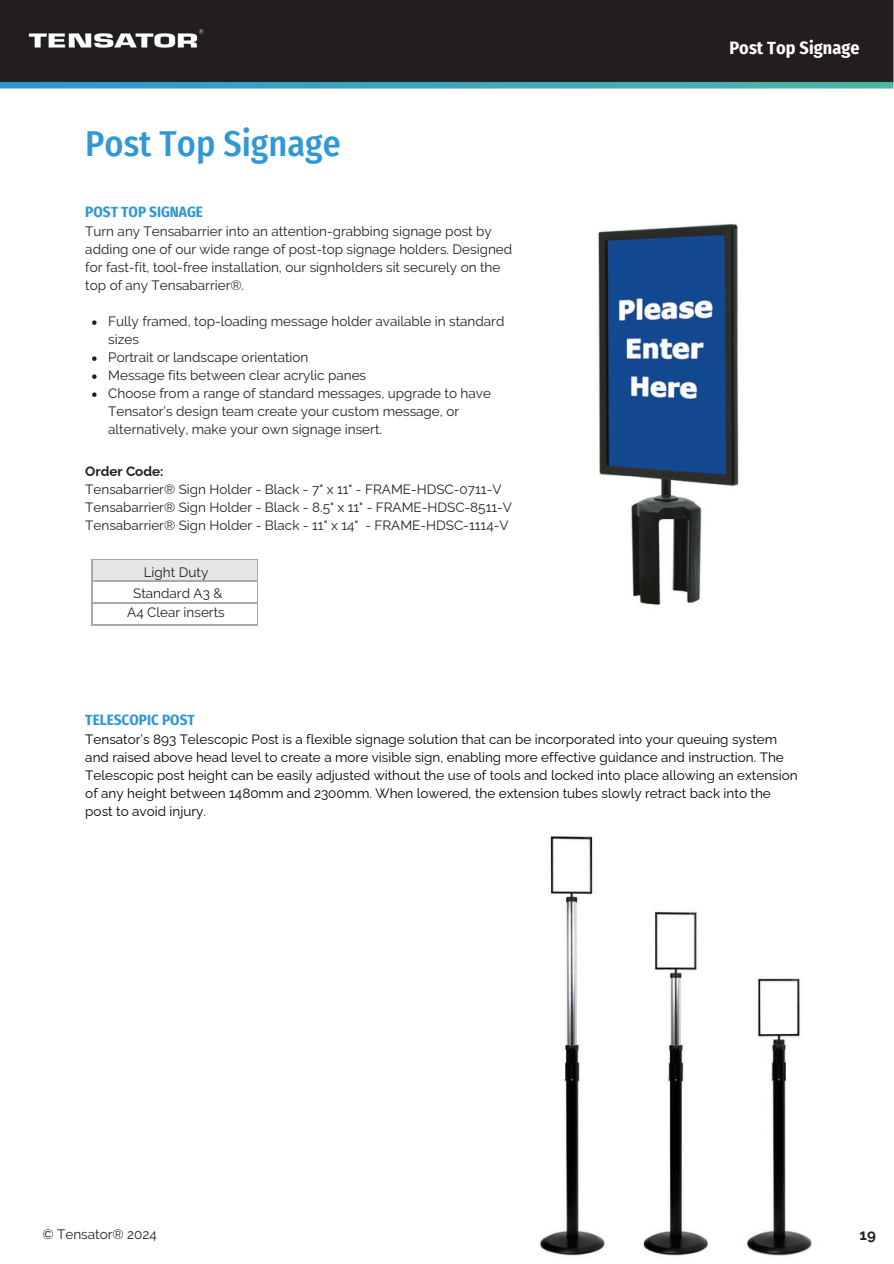
<style>
.page{position:relative;width:894px;height:1264px;background:#fff}
.page>*{position:absolute;margin:0;border:0;box-sizing:border-box;transform-origin:0 0}
.t1{font:500 36px "Fira Sans Condensed";color:#3098d5}
.t2{font:700 18px "Fira Sans Condensed";letter-spacing:.005em;color:#fff}
.t3{font:700 15px "Fira Sans Condensed";color:#3098d5}
.t4{font:700 15px "Raleway";color:#231f20}
.t5{font:13.5px/18px "Raleway";color:#23211f}
.t6{font:13.5px/18px "Raleway";color:#000}
.t7{font:700 13.5px "Raleway";color:#23211f}
</style>
<div class="page">
<img style="left:0;top:0;width:893px;height:89px">
<img style="left:598px;top:224px;width:141px;height:381px">
<div style="left:92px;top:559px;width:165px;height:22px;background:#e6e7e8"></div>
<hr style="left:92px;top:559px;width:166px;height:1px;background:#a7a9ac">
<hr style="left:92px;top:581px;width:166px;height:1px;background:#a7a9ac">
<hr style="left:92px;top:602px;width:166px;height:1px;background:#a7a9ac">
<svg style="left:92px;top:560px;width:1px;height:64px"></svg>
<svg style="left:257px;top:560px;width:1px;height:64px"></svg>
<hr style="left:92px;top:624px;width:166px;height:1px;background:#a7a9ac">
<svg style="left:92px;top:320px;width:4px;height:5px"></svg>
<svg style="left:92px;top:356px;width:4px;height:5px"></svg>
<svg style="left:92px;top:374px;width:4px;height:5px"></svg>
<svg style="left:92px;top:392px;width:4px;height:5px"></svg>
<img style="left:540px;top:836px;width:272px;height:420px">
<h1 class="t1" style="left:85px;top:123px;width:257px">Post Top Signage</h1>
<p class="t3" style="left:85px;top:203px;width:119px">POST TOP SIGNAGE</p>
<p class="t5" style="left:85px;top:222px;width:408px">Turn any Tensabarrier into an attention-grabbing signage post by</p>
<p class="t5" style="left:85px;top:240px;width:428px">adding one of our wide range of post-top signage holders. Designed for fast-fit, tool-free installation, our signholders sit securely on the top of any Tensabarrier®.</p>
<p class="t5" style="left:108px;top:312px;width:397px">Fully framed, top-loading message holder available in standard sizes</p>
<p class="t5" style="left:108px;top:348px;width:202px">Portrait or landscape orientation</p>
<p class="t5" style="left:108px;top:366px;width:259px">Message fits between clear acrylic panes</p>
<p class="t5" style="left:108px;top:384px;width:384px">Choose from a range of standard messages, upgrade to have<br>Tensator’s design team create your custom message, or alternatively, make your own signage insert.</p>
<p class="t7" style="left:85px;top:463px;width:80px">Order Code:</p>
<p class="t5" style="left:85px;top:480px;width:417px">Tensabarrier® Sign Holder - Black - 7" x 11" - FRAME-HDSC-0711-V</p>
<p class="t5" style="left:85px;top:498px;width:428px">Tensabarrier® Sign Holder - Black - 8.5" x 11" - FRAME-HDSC-8511-V</p>
<p class="t5" style="left:85px;top:516px;width:424px">Tensabarrier® Sign Holder - Black - 11" x 14" - FRAME-HDSC-1114-V</p>
<p class="t5" style="left:144px;top:563px;width:66px">Light Duty</p>
<p class="t5" style="left:127px;top:584px;width:99px;line-height:18.9px;text-align:center">Standard A3 &amp;<br>A4 Clear inserts</p>
<h2 class="t2" style="left:729px;top:38px;width:132px">Post Top Signage</h2>
<p class="t3" style="left:85px;top:711px;width:111px">TELESCOPIC POST</p>
<p class="t6" style="left:85px;top:730px;width:713px">Tensator’s 893 Telescopic Post is a flexible signage solution that can be incorporated into your queuing system and raised above head level to create a more visible sign, enabling more effective guidance and instruction. The Telescopic post height can be easily adjusted without the use of tools and locked into place allowing an extension of any height between 1480mm and 2300mm. When lowered, the extension tubes slowly retract back into the post to avoid injury.</p>
<p class="t5" style="left:43px;top:1225px;width:116px">© Tensator® 2024</p>
<p class="t4" style="left:859px;top:1226px;width:18px">19</p>
</div>
